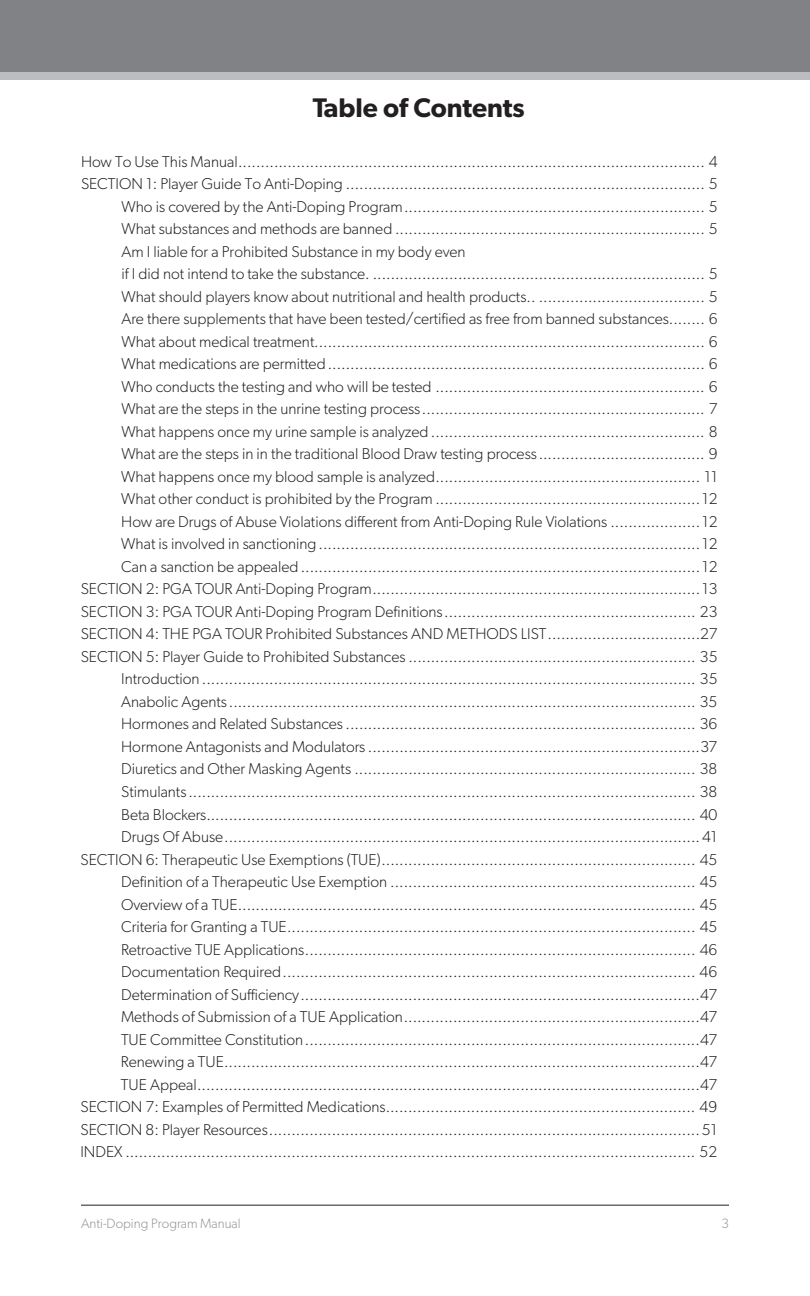
<style>
.page{position:relative;width:810px;height:1296px;background:#fff}
.page>*{position:absolute;margin:0;border:0;box-sizing:border-box;transform-origin:0 0}
.t1{font:600 27px "Gibson Alt";color:#231f20}
.t2{font:300 15.75px "Gibson Alt";color:#231f20}
.t3{font:300 13.5px "Gibson Alt";color:#939598}
</style>
<div class="page">
<div style="left:0;top:0;width:810px;height:80px;background:#bcbdc0"></div>
<div style="left:0;top:0;width:810px;height:71px;background:#808285"></div>
<hr style="left:81px;top:1205px;width:648px;height:1px;background:#231f20">
<h1 class="t1" style="left:313px;top:91px;width:214px">Table of Contents</h1>
<p class="t2" style="left:81px;top:152px;width:638px">How To Use This Manual........................................................................................................ 4</p>
<p class="t2" style="left:81px;top:174px;width:638px">SECTION 1: Player Guide To Anti-Doping ................................................................................ 5</p>
<p class="t2" style="left:121px;top:197px;width:598px">Who is covered by the Anti-Doping Program................................................................... 5</p>
<p class="t2" style="left:121px;top:219px;width:598px">What substances and methods are banned ..................................................................... 5</p>
<p class="t2" style="left:121px;top:242px;width:346px">Am I liable for a Prohibited Substance in my body even</p>
<p class="t2" style="left:121px;top:264px;width:598px">if I did not intend to take the substance. .......................................................................... 5</p>
<p class="t2" style="left:121px;top:287px;width:598px">What should players know about nutritional and health products.. ..................................... 5</p>
<p class="t2" style="left:121px;top:309px;width:598px">Are there supplements that have been tested/certified as free from banned substances........ 6</p>
<p class="t2" style="left:121px;top:332px;width:598px">What about medical treatment....................................................................................... 6</p>
<p class="t2" style="left:121px;top:354px;width:598px">What medications are permitted.................................................................................... 6</p>
<p class="t2" style="left:121px;top:377px;width:598px">Who conducts the testing and who will be tested ............................................................ 6</p>
<p class="t2" style="left:121px;top:399px;width:598px">What are the steps in the unrine testing process............................................................... 7</p>
<p class="t2" style="left:121px;top:422px;width:598px">What happens once my urine sample is analyzed ............................................................. 8</p>
<p class="t2" style="left:121px;top:444px;width:598px">What are the steps in in the traditional Blood Draw testing process..................................... 9</p>
<p class="t2" style="left:121px;top:467px;width:598px">What happens once my blood sample is analyzed........................................................... 11</p>
<p class="t2" style="left:121px;top:489px;width:598px">What other conduct is prohibited by the Program ........................................................... 12</p>
<p class="t2" style="left:121px;top:512px;width:598px">How are Drugs of Abuse Violations different from Anti-Doping Rule Violations .................... 12</p>
<p class="t2" style="left:121px;top:534px;width:598px">What is involved in sanctioning..................................................................................... 12</p>
<p class="t2" style="left:121px;top:557px;width:598px">Can a sanction be appealed......................................................................................... 12</p>
<p class="t2" style="left:81px;top:580px;width:638px">SECTION 2: PGA TOUR Anti-Doping Program......................................................................... 13</p>
<p class="t2" style="left:81px;top:602px;width:638px">SECTION 3: PGA TOUR Anti-Doping Program Definitions........................................................ 23</p>
<p class="t2" style="left:81px;top:625px;width:638px">SECTION 4: THE PGA TOUR Prohibited Substances AND METHODS LIST..................................27</p>
<p class="t2" style="left:81px;top:647px;width:638px">SECTION 5: Player Guide to Prohibited Substances ................................................................ 35</p>
<p class="t2" style="left:121px;top:670px;width:598px">Introduction .............................................................................................................. 35</p>
<p class="t2" style="left:121px;top:692px;width:598px">Anabolic Agents........................................................................................................ 35</p>
<p class="t2" style="left:121px;top:715px;width:598px">Hormones and Related Substances.............................................................................. 36</p>
<p class="t2" style="left:121px;top:737px;width:598px">Hormone Antagonists and Modulators ..........................................................................37</p>
<p class="t2" style="left:121px;top:760px;width:598px">Diuretics and Other Masking Agents ............................................................................ 38</p>
<p class="t2" style="left:121px;top:782px;width:598px">Stimulants................................................................................................................. 38</p>
<p class="t2" style="left:121px;top:805px;width:598px">Beta Blockers............................................................................................................. 40</p>
<p class="t2" style="left:121px;top:827px;width:598px">Drugs Of Abuse..........................................................................................................41</p>
<p class="t2" style="left:81px;top:850px;width:638px">SECTION 6: Therapeutic Use Exemptions (TUE)...................................................................... 45</p>
<p class="t2" style="left:121px;top:872px;width:598px">Definition of a Therapeutic Use Exemption .................................................................... 45</p>
<p class="t2" style="left:121px;top:895px;width:598px">Overview of a TUE...................................................................................................... 45</p>
<p class="t2" style="left:121px;top:917px;width:598px">Criteria for Granting a TUE........................................................................................... 45</p>
<p class="t2" style="left:121px;top:940px;width:598px">Retroactive TUE Applications....................................................................................... 46</p>
<p class="t2" style="left:121px;top:962px;width:598px">Documentation Required............................................................................................ 46</p>
<p class="t2" style="left:121px;top:985px;width:598px">Determination of Sufficiency.........................................................................................47</p>
<p class="t2" style="left:121px;top:1007px;width:598px">Methods of Submission of a TUE Application..................................................................47</p>
<p class="t2" style="left:121px;top:1030px;width:598px">TUE Committee Constitution........................................................................................47</p>
<p class="t2" style="left:121px;top:1052px;width:598px">Renewing a TUE..........................................................................................................47</p>
<p class="t2" style="left:121px;top:1075px;width:598px">TUE Appeal................................................................................................................47</p>
<p class="t2" style="left:80px;top:1097px;width:638px">SECTION 7: Examples of Permitted Medications..................................................................... 49</p>
<p class="t2" style="left:80px;top:1120px;width:638px">SECTION 8: Player Resources................................................................................................51</p>
<p class="t2" style="left:80px;top:1142px;width:638px">INDEX ............................................................................................................................... 52</p>
<p class="t3" style="left:81px;top:1215px;width:161px">Anti-Doping Program Manual</p>
<p class="t3" style="left:721px;top:1215px;width:9px">3</p>
</div>
